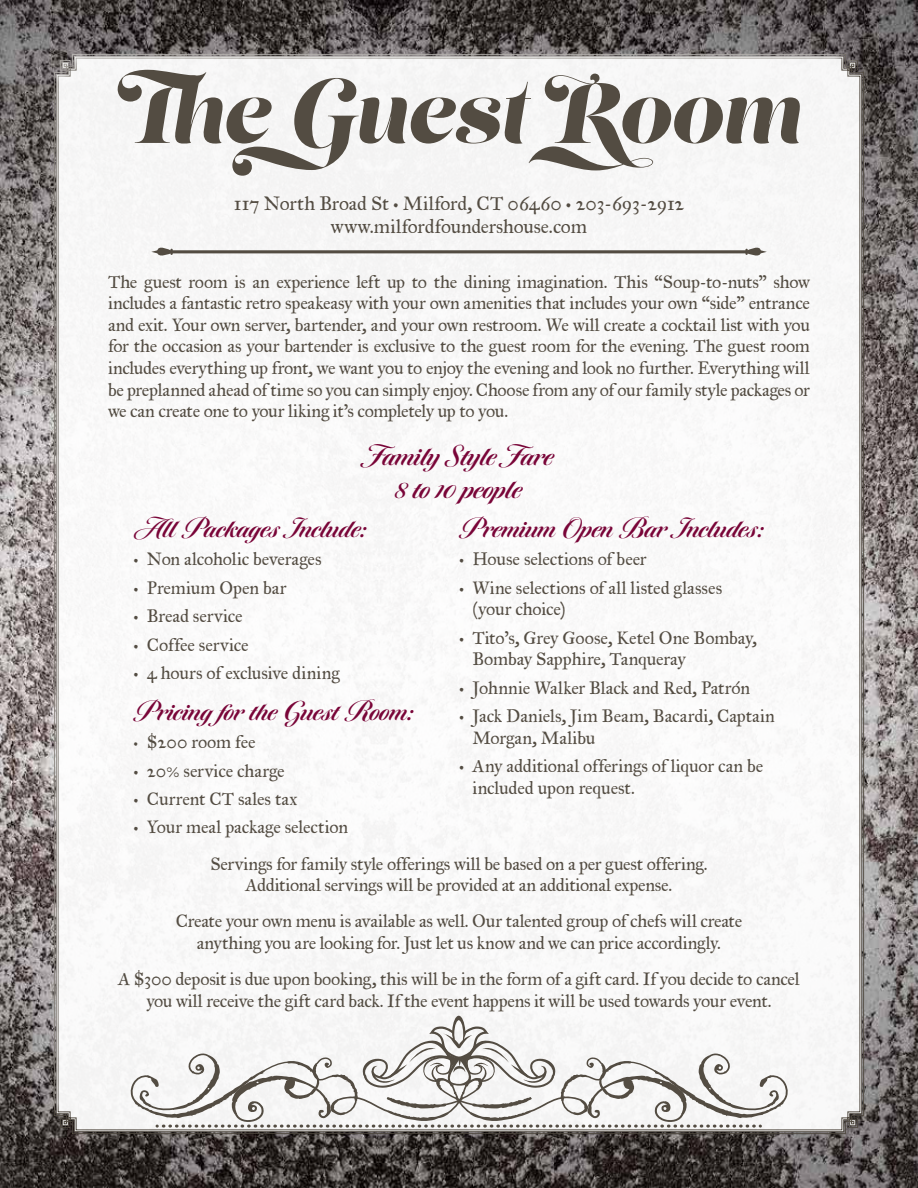
<style>
.page{position:relative;width:918px;height:1188px;background:#fff}
.page>*{position:absolute;margin:0;border:0;box-sizing:border-box;transform-origin:0 0}
.t1{font:85.5px "Lust Script";color:#534c42}
.t2{font:700 30px/33px "Tangier";color:#790538;text-align:center}
.t3{font:700 28.5px "Tangier";color:#790538}
.t4{font:19.5px/23.4px "IM FELL Great Primer Roman";letter-spacing:-.01em;color:#534c42;text-align:center}
.t5{font:18px/21.6px "IM FELL Great Primer Roman";letter-spacing:-.01em;color:#534c42}
.s1{font-size:16.5px}
</style>
<div class="page">
<img style="left:0;top:0;width:918px;height:1188px">
<div style="left:45px;top:47px;width:830px;height:1098px;background:#000;opacity:.75"></div>
<hr style="left:158px;top:250px;width:599px;height:3px;background:#534c42;border-radius:2px">
<svg style="left:151px;top:248px;width:22px;height:8px"></svg>
<svg style="left:745px;top:248px;width:22px;height:8px"></svg>
<svg style="left:130px;top:1016px;width:659px;height:112px"></svg>
<h1 class="t1" style="left:118px;top:57px;width:684px">The Guest Room</h1>
<p class="t4" style="left:234px;top:191px;width:452px">117 North Broad St • Milford, CT 06460 • 203-693-2912 www.milfordfoundershouse.com</p>
<p class="t5" style="left:108px;top:271px;width:704px;text-align:justify">The guest room is an experience left up to the dining imagination. This “Soup-to-nuts” show includes a fantastic retro speakeasy with your own amenities that includes your own “side” entrance and exit. Your own server, bartender, and your own restroom. We will create a cocktail list with you for the occasion as your bartender is exclusive to the guest room for the evening. The guest room includes everything up front, we want you to enjoy the evening and look no further. Everything will be preplanned ahead of time so you can simply enjoy. Choose from any of our family style packages or we can create one to your liking it’s completely up to you.</p>
<h2 class="t2" style="left:364px;top:440px;width:191px">Family Style Fare<br>8 to 10 people</h2>
<h3 class="t3" style="left:133px;top:512px;width:235px">All Packages Include:</h3>
<p class="t5" style="left:133px;top:549px;width:190px">• Non alcoholic beverages</p>
<p class="t5" style="left:133px;top:577px;width:155px">• Premium Open bar</p>
<p class="t5" style="left:133px;top:605px;width:111px">• Bread service</p>
<p class="t5" style="left:133px;top:634px;width:117px">• Coffee service</p>
<p class="t5" style="left:133px;top:662px;width:208px">• 4 hours of exclusive dining</p>
<h3 class="t3" style="left:133px;top:695px;width:282px">Pricing for the Guest Room:</h3>
<p class="t5" style="left:133px;top:731px;width:124px"><span class="s1">•</span> $200 room fee</p>
<p class="t5" style="left:133px;top:760px;width:153px">• 20% service charge</p>
<p class="t5" style="left:133px;top:788px;width:165px">• Current CT sales tax</p>
<p class="t5" style="left:133px;top:816px;width:216px">• Your meal package selection</p>
<h3 class="t3" style="left:459px;top:512px;width:307px">Premium Open Bar Includes:</h3>
<p class="t5" style="left:459px;top:549px;width:189px">• House selections of beer</p>
<p class="t5" style="left:472px;top:577px;width:251px;text-indent:-14px">• Wine selections of all listed glasses (your choice)</p>
<p class="t5" style="left:472px;top:627px;width:286px;text-indent:-14px">• Tito’s, Grey Goose, Ketel One Bombay,<br>Bombay Sapphire, Tanqueray</p>
<p class="t5" style="left:459px;top:677px;width:293px">• Johnnie Walker Black and Red, Patrón</p>
<p class="t5" style="left:472px;top:705px;width:304px;text-indent:-14px">• Jack Daniels, Jim Beam, Bacardi, Captain<br>Morgan, Malibu</p>
<p class="t5" style="left:472px;top:755px;width:292px;text-indent:-14px">• Any additional offerings of liquor can be included upon request.</p>
<p class="t5" style="left:210px;top:853px;width:499px;text-align:center">Servings for family style offerings will be based on a per guest offering.<br>Additional servings will be provided at an additional expense.</p>
<p class="t5" style="left:176px;top:911px;width:568px;text-align:center">Create your own menu is available as well. Our talented group of chefs will create anything you are looking for. Just let us know and we can price accordingly.</p>
<p class="t5" style="left:118px;top:968px;width:683px;text-align:center">A $300 deposit is due upon booking, this will be in the form of a gift card. If you decide to cancel you will receive the gift card back. If the event happens it will be used towards your event.</p>
</div>
